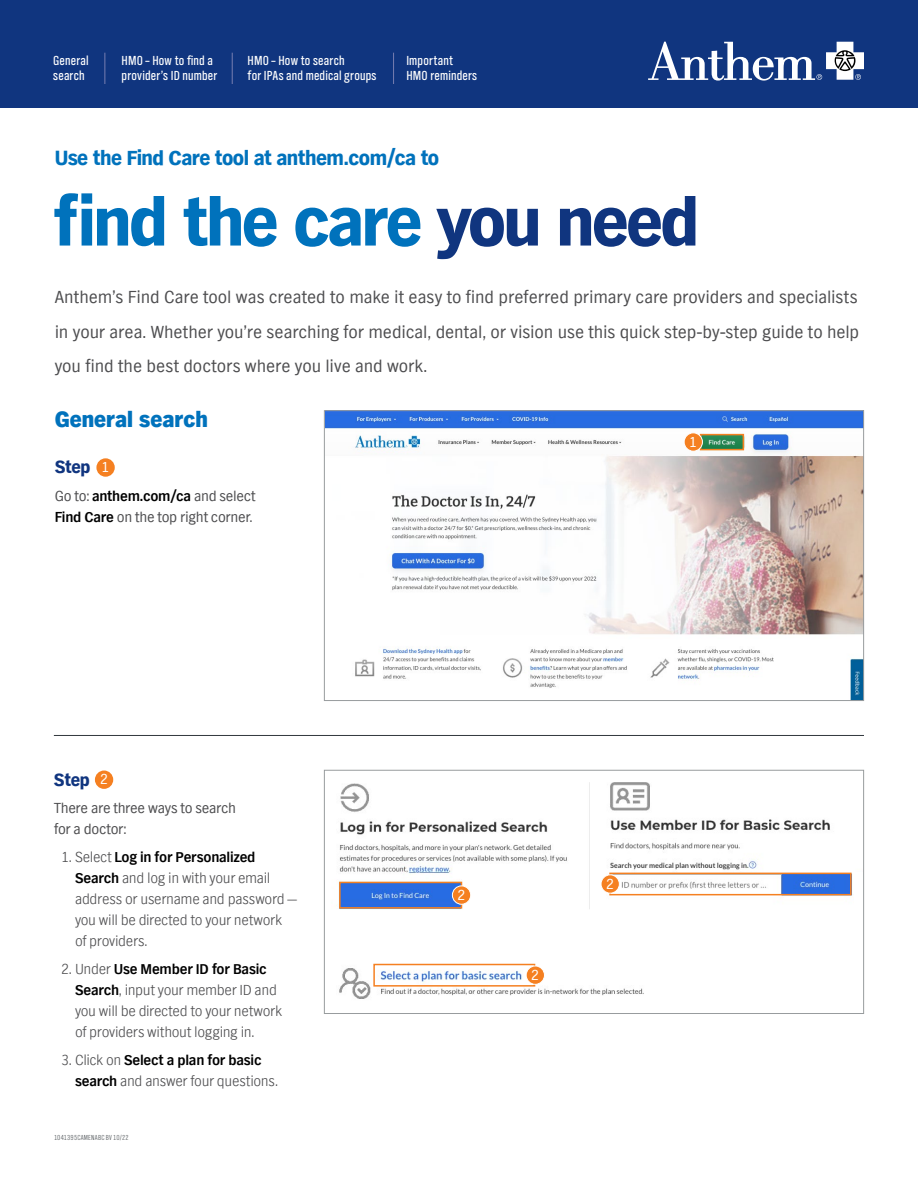
<style>
.page{position:relative;width:918px;height:1188px;background:#fff}
.page>*{position:absolute;margin:0;border:0;box-sizing:border-box;transform-origin:0 0}
.t1{font:900 70.5px "TV Nord EF";letter-spacing:-.04em;color:#0072bc}
.t2{font:800 22.5px "TV Nord EF";letter-spacing:-.005em;color:#0072bc}
.t3{font:900 21px "TV Nord EF";letter-spacing:-.03em;color:#0072bc}
.t4{font:18px/34.5px "TV Nord EF";letter-spacing:-.005em;color:#4d4d4f;text-align:justify}
.t5{font:900 18px "TV Nord EF";letter-spacing:-.03em;color:#10357f}
.t6{font:300 15px/21px "TV Nord EF";letter-spacing:-.02em;color:#4d4d4f}
.t7{font:15px/21px "TV Nord EF";letter-spacing:-.015em;color:#4d4d4f}
.t8{font:14.85px "TV Nord EF";color:#fff}
.t9{font:13.5px/15px "TV Nord EF Regular Con";letter-spacing:.015em;color:#fff}
.t10{font:7.5px "TV Nord EF Light Con";letter-spacing:.02em;color:#51565a}
.s1{color:#10357f}
.s2{font-weight:700;color:#000}
</style>
<div class="page">
<div style="left:0;top:0;width:918px;height:108px;background:#10357f"></div>
<img style="left:326px;top:412px;width:536px;height:287px">
<div style="left:324px;top:410px;width:540px;height:291px;border:1px solid #989c9e"></div>
<img style="left:338px;top:783px;width:306px;height:216px">
<div style="left:96px;top:458px;width:19px;height:19px;background:#f58021;border-radius:50%"></div>
<div style="left:95px;top:771px;width:18px;height:18px;background:#f58021;border-radius:50%"></div>
<hr style="left:54px;top:735px;width:810px;height:1px;background:#32383d">
<hr style="left:105px;top:53px;width:1px;height:31px;background:#777eb1">
<hr style="left:232px;top:53px;width:1px;height:31px;background:#777eb1">
<hr style="left:393px;top:53px;width:1px;height:31px;background:#777eb1">
<img style="left:584px;top:782px;width:269px;height:131px">
<div style="left:339px;top:882px;width:123px;height:27px;border:2px solid #f58021"></div>
<div style="left:700px;top:434px;width:44px;height:16px;border:2px solid #f58021"></div>
<div style="left:373px;top:964px;width:162px;height:23px;border:2px solid #f58021"></div>
<div style="left:609px;top:873px;width:243px;height:22px;border:2px solid #f58021"></div>
<div style="left:452px;top:886px;width:19px;height:18px;background:#f58021;border-radius:50%"></div>
<div style="left:452px;top:886px;width:19px;height:18px;border:1px solid #fff;border-radius:50%"></div>
<div style="left:526px;top:966px;width:18px;height:18px;background:#f58021;border-radius:50%"></div>
<div style="left:526px;top:966px;width:19px;height:19px;border:1px solid #fff;border-radius:50%"></div>
<div style="left:601px;top:875px;width:18px;height:18px;background:#f58021;border-radius:50%"></div>
<div style="left:601px;top:875px;width:19px;height:18px;border:1px solid #fff;border-radius:50%"></div>
<div style="left:684px;top:433px;width:18px;height:18px;background:#f58021;border-radius:50%"></div>
<div style="left:684px;top:433px;width:19px;height:18px;border:1px solid #fff;border-radius:50%"></div>
<svg style="left:648px;top:42px;width:216px;height:39px"></svg>
<div style="left:324px;top:770px;width:540px;height:244px;border:1px solid #989c9e"></div>
<p class="t9" style="left:53px;top:54px;width:37px">General search</p>
<p class="t9" style="left:122px;top:54px;width:97px">HMO – How to find a provider’s ID number</p>
<p class="t9" style="left:248px;top:54px;width:130px">HMO – How to search<br>for IPAs and medical groups</p>
<p class="t9" style="left:406px;top:54px;width:72px">Important<br>HMO reminders</p>
<h3 class="t3" style="left:55px;top:146px;width:386px">Use the Find Care tool at anthem.com/ca to</h3>
<h1 class="t1" style="left:53px;top:181px;width:648px">find the care <span class="s1">you need</span></h1>
<p class="t4" style="left:55px;top:281px;width:806px">Anthem’s Find Care tool was created to make it easy to find preferred primary care providers and specialists in your area. Whether you’re searching for medical, dental, or vision use this quick step-by-step guide to help you find the best doctors where you live and work.</p>
<h2 class="t2" style="left:55px;top:406px;width:155px">General search</h2>
<p class="t5" style="left:55px;top:456px;width:37px">Step</p>
<p class="t7" style="left:55px;top:486px;width:202px">Go to: <span class="s2">anthem.com/ca</span> and select<br><span class="s2">Find Care</span> on the top right corner.</p>
<p class="t8" style="left:102px;top:459px;width:9px">1</p>
<p class="t5" style="left:54px;top:769px;width:37px">Step</p>
<p class="t7" style="left:54px;top:798px;width:183px">There are three ways to search for a doctor:</p>
<p class="t6" style="left:75px;top:847px;width:224px;text-indent:-14px">1. Select <span class="s2">Log in for Personalized<br>Search</span> and log in with your email address or username and password — you will be directed to your network of providers.</p>
<p class="t6" style="left:75px;top:959px;width:208px;text-indent:-14px">2. Under <span class="s2">Use Member ID for Basic<br>Search</span>, input your member ID and you will be directed to your network of providers without logging in.</p>
<p class="t6" style="left:75px;top:1049px;width:205px;text-indent:-14px">3. Click on <span class="s2">Select a plan for basic search</span> and answer four questions.</p>
<p class="t8" style="left:100px;top:771px;width:9px">2</p>
<p class="t10" style="left:54px;top:1133px;width:76px">1041395CAMENABC BV 10/22</p>
<p class="t8" style="left:689px;top:434px;width:9px">1</p>
<p class="t8" style="left:457px;top:887px;width:9px">2</p>
<p class="t8" style="left:531px;top:967px;width:9px">2</p>
<p class="t8" style="left:606px;top:876px;width:9px">2</p>
</div>
